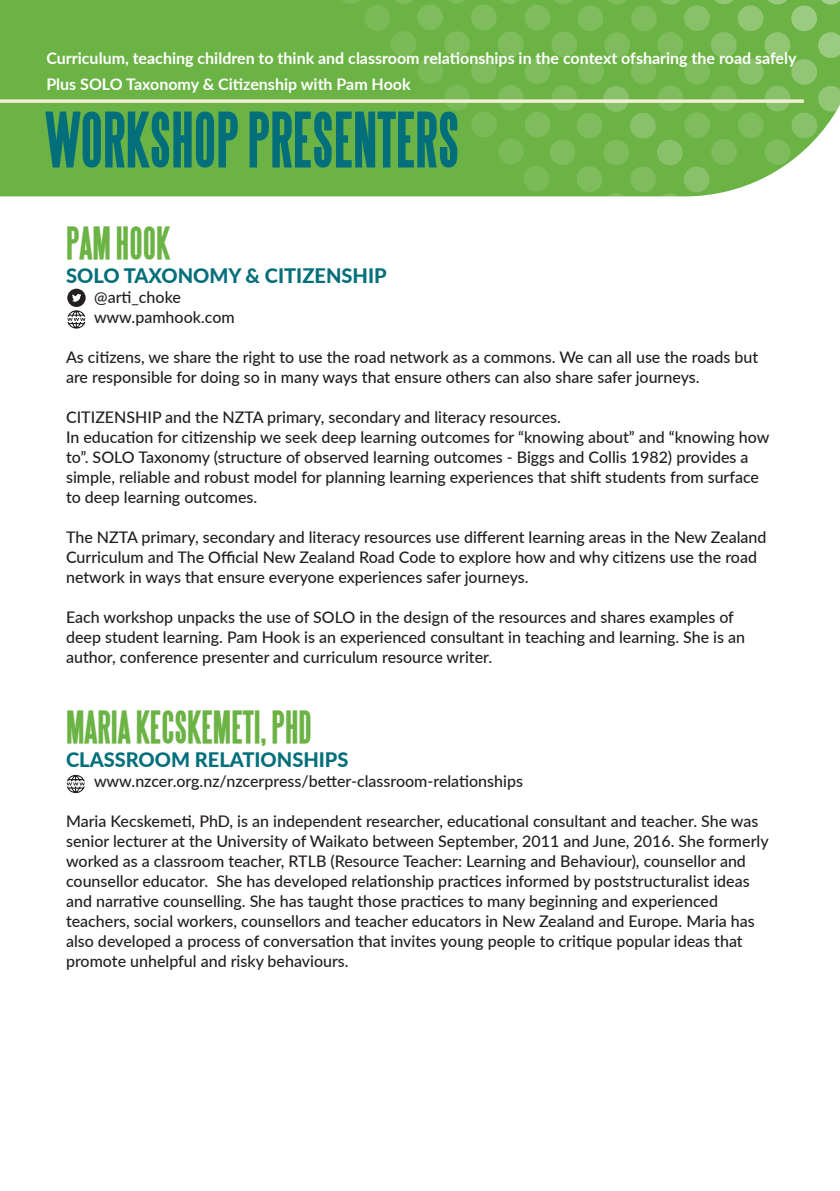
<style>
.page{position:relative;width:840px;height:1191px;background:#fff}
.page>*{position:absolute;margin:0;border:0;box-sizing:border-box;transform-origin:0 0}
.t1{font:700 67.4px "Steelfish";color:#036f7a}
.t2{font:700 40px "Steelfish";color:#6cb345}
.t3{font:800 20px "Lato";color:#036f7a}
.t4{font:500 16px/20px "Lato";color:#231f20}
.t5{font:700 16px/26px "Lato";color:#fff}
</style>
<div class="page">
<div style="left:0;top:0;width:337px;height:196px;background:#6cb345"></div>
<svg style="left:337px;top:0;width:502px;height:197px;background:#78b954"></svg>
<svg style="left:0;top:99px;width:803px;height:4px;background:#e1e9c2"></svg>
<svg style="left:67px;top:288px;width:19px;height:41px"></svg>
<svg style="left:66px;top:774px;width:19px;height:19px"></svg>
<p class="t5" style="left:46px;top:45px;width:751px">Curriculum, teaching children to think and classroom relationships in the context ofsharing the road safely<br>Plus SOLO Taxonomy &amp; Citizenship with Pam Hook</p>
<h1 class="t1" style="left:45px;top:102px;width:415px">WORKSHOP PRESENTERS</h1>
<h2 class="t2" style="left:66px;top:220px;width:106px">PAM HOOK</h2>
<p class="t3" style="left:66px;top:260px;width:322px">SOLO TAXONOMY &amp; CITIZENSHIP</p>
<p class="t4" style="left:94px;top:286px;width:142px">@arti_choke www.pamhook.com</p>
<p class="t4" style="left:66px;top:346px;width:693px">As citizens, we share the right to use the road network as a commons. We can all use the roads but are responsible for doing so in many ways that ensure others can also share safer journeys.</p>
<p class="t4" style="left:66px;top:406px;width:704px">CITIZENSHIP and the NZTA primary, secondary and literacy resources.<br>In education for citizenship we seek deep learning outcomes for “knowing about” and “knowing how to”. SOLO Taxonomy (structure of observed learning outcomes - Biggs and Collis 1982) provides a simple, reliable and robust model for planning learning experiences that shift students from surface to deep learning outcomes.</p>
<p class="t4" style="left:66px;top:526px;width:701px">The NZTA primary, secondary and literacy resources use different learning areas in the New Zealand<br>Curriculum and The Official New Zealand Road Code to explore how and why citizens use the road network in ways that ensure everyone experiences safer journeys.</p>
<p class="t4" style="left:66px;top:606px;width:680px">Each workshop unpacks the use of SOLO in the design of the resources and shares examples of deep student learning. Pam Hook is an experienced consultant in teaching and learning. She is an author, conference presenter and curriculum resource writer.</p>
<h2 class="t2" style="left:66px;top:704px;width:247px">MARIA KECSKEMETI, PHD</h2>
<p class="t3" style="left:66px;top:744px;width:284px">CLASSROOM RELATIONSHIPS</p>
<p class="t4" style="left:94px;top:770px;width:430px">www.nzcer.org.nz/nzcerpress/better-classroom-relationships</p>
<p class="t4" style="left:66px;top:810px;width:703px">Maria Kecskemeti, PhD, is an independent researcher, educational consultant and teacher. She was senior lecturer at the University of Waikato between September, 2011 and June, 2016. She formerly worked as a classroom teacher, RTLB (Resource Teacher: Learning and Behaviour), counsellor and counsellor educator. She has developed relationship practices informed by poststructuralist ideas and narrative counselling. She has taught those practices to many beginning and experienced teachers, social workers, counsellors and teacher educators in New Zealand and Europe. Maria has also developed a process of conversation that invites young people to critique popular ideas that promote unhelpful and risky behaviours.</p>
</div>
